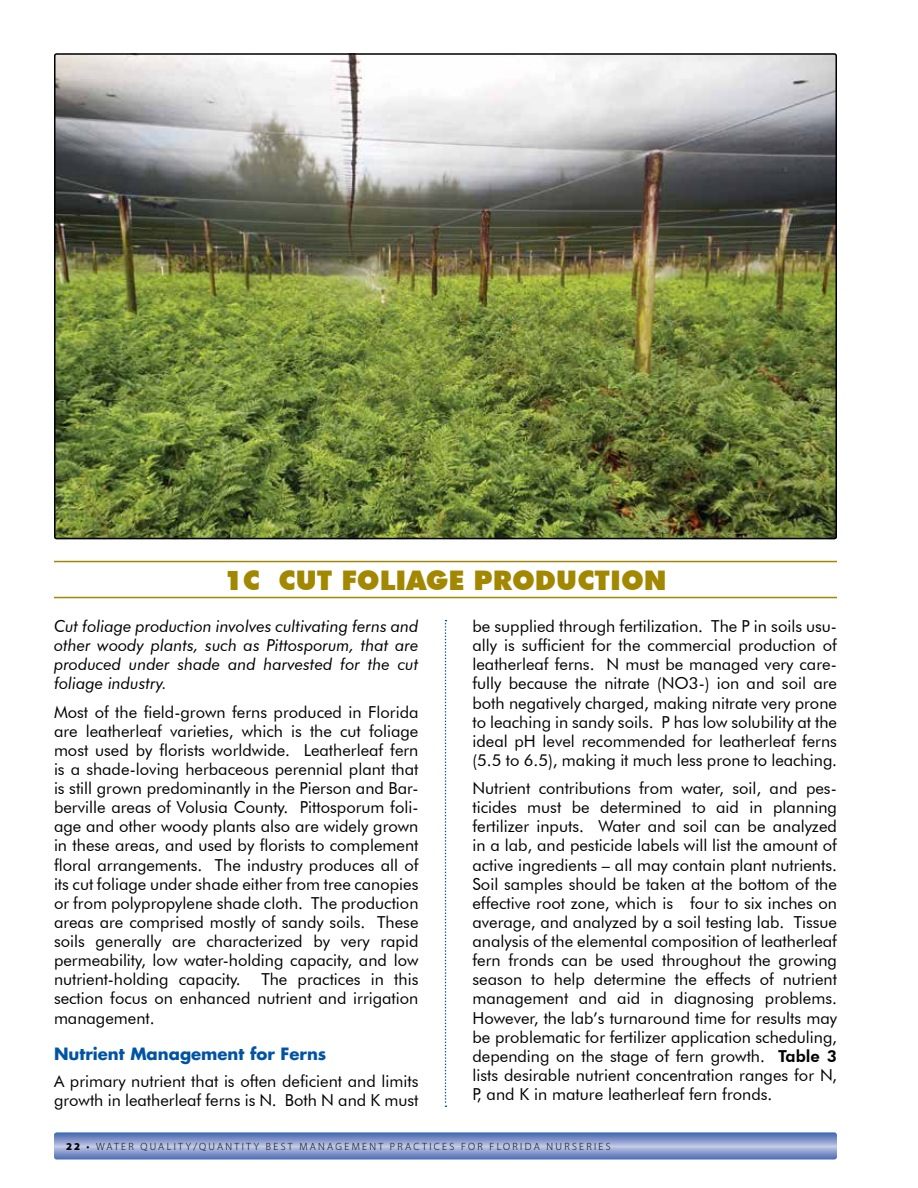
<style>
.page{position:relative;width:918px;height:1188px;background:#fff}
.page>*{position:absolute;margin:0;border:0;box-sizing:border-box;transform-origin:0 0}
.t1{font:900 27px "Futura BT";color:#a28800}
.t2{font:16.5px/19px "Futura BT";color:#000;text-align:justify}
.t3{font:italic 16.5px/19px "Futura BT";color:#000;text-align:justify}
.t4{font:700 16.5px "Futura";color:#0054a4}
.t5{font:300 10.5px "Myriad Pro";letter-spacing:.22em;color:#000}
.s1{font-weight:800}
.s2{font-weight:900}
.s3{font-weight:400}
</style>
<div class="page">
<svg style="left:54px;top:1132px;width:783px;height:28px;background:#8599cb"></svg>
<hr style="left:54px;top:561px;width:783px;height:1px;background:#a28800">
<hr style="left:54px;top:597px;width:783px;height:1px;background:#a28800">
<img style="left:54px;top:56px;width:783px;height:483px">
<svg style="left:445px;top:620px;width:2px;height:487px"></svg>
<h1 class="t1" style="left:224px;top:564px;width:444px">1C CUT FOLIAGE PRODUCTION</h1>
<p class="t3" style="left:54px;top:617px;width:366px">Cut foliage production involves cultivating ferns and other woody plants, such as Pittosporum, that are produced under shade and harvested for the cut foliage industry.</p>
<p class="t2" style="left:54px;top:702px;width:366px">Most of the field-grown ferns produced in Florida are leatherleaf varieties, which is the cut foliage most used by florists worldwide. Leatherleaf fern is a shade-loving herbaceous perennial plant that is still grown predominantly in the Pierson and Bar&shy;berville areas of Volusia County. Pittosporum foli&shy;age and other woody plants also are widely grown in these areas, and used by florists to complement floral arrangements. The industry produces all of its cut foliage under shade either from tree canopies or from polypropylene shade cloth. The production areas are comprised mostly of sandy soils. These soils generally are characterized by very rapid permeability, low water-holding capacity, and low nutrient-holding capacity. The practices in this section focus on enhanced nutrient and irrigation management.</p>
<p class="t4" style="left:54px;top:1043px;width:274px">Nutrient Management for Ferns</p>
<p class="t2" style="left:54px;top:1071px;width:366px">A primary nutrient that is often deficient and limits growth in leatherleaf ferns is N. Both N and K must</p>
<p class="t2" style="left:473px;top:617px;width:366px">be supplied through fertilization. The P in soils usu&shy;ally is sufficient for the commercial production of leatherleaf ferns. N must be managed very care&shy;fully because the nitrate (NO3-) ion and soil are both negatively charged, making nitrate very prone to leaching in sandy soils. P has low solubility at the ideal pH level recommended for leatherleaf ferns (5.5 to 6.5), making it much less prone to leaching.</p>
<p class="t2" style="left:473px;top:779px;width:366px">Nutrient contributions from water, soil, and pes&shy;ticides must be determined to aid in planning fertilizer inputs. Water and soil can be analyzed in a lab, and pesticide labels will list the amount of active ingredients – all may contain plant nutrients.<br>Soil samples should be taken at the bottom of the effective root zone, which is four to six inches on average, and analyzed by a soil testing lab. Tissue analysis of the elemental composition of leatherleaf fern fronds can be used throughout the growing season to help determine the effects of nutrient management and aid in diagnosing problems.<br>However, the lab’s turnaround time for results may be problematic for fertilizer application scheduling, depending on the stage of fern growth. <span class="s1">Table 3 </span>lists desirable nutrient concentration ranges for N, P, and K in mature leatherleaf fern fronds.</p>
<p class="t5" style="left:66px;top:1140px;width:546px"><span class="s2">22</span> <span class="s3">•</span> WATER QUALITY/QUANTITY BEST MANAGEMENT PRACTICES FOR FLORIDA NURSERIES</p>
</div>
